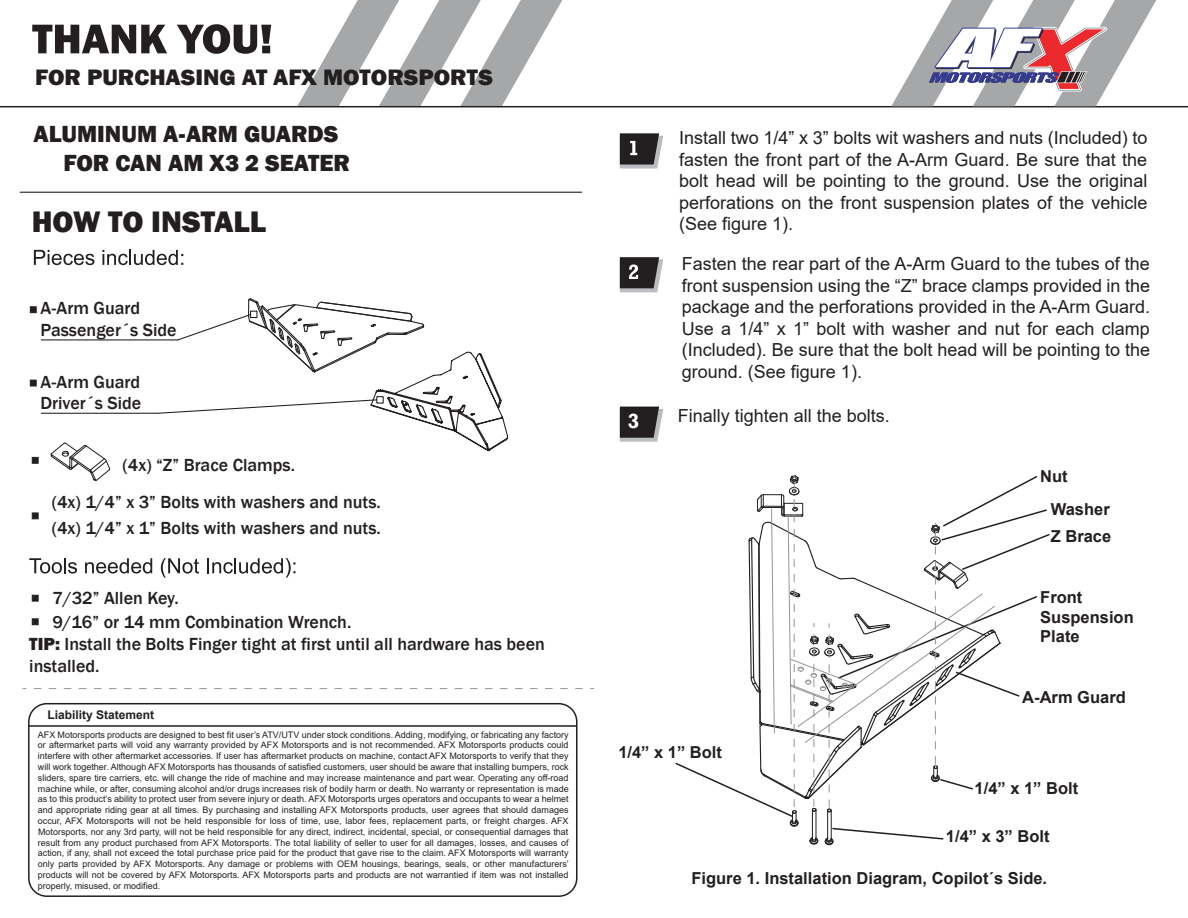
<style>
.page{position:relative;width:1188px;height:918px;background:#fff}
.page>*{position:absolute;margin:0;border:0;box-sizing:border-box;transform-origin:0 0}
.t1{font:800 30.45px "Franklin Gothic";color:#231f20}
.t2{font:800 24px/28.8px "Franklin Gothic";color:#231f20}
.t3{font:800 22.95px "Franklin Gothic";color:#231f20;scale:1.04 1}
.t4{font:700 21px "Rockwell";color:#fff}
.t5{font:18px/21.6px "Arial";color:#231f20;text-align:justify}
.t6{font:500 18px/21.6px "Franklin Gothic";color:#231f20}
.t7{font:700 16.5px/19.8px "Arial";color:#231f20}
.t8{font:700 12px "Arial";color:#231f20}
.t9{font:9px/10.8px "Arial";color:#231f20;text-align:justify}
.s1{font-weight:800}
</style>
<div class="page">
<svg style="left:297px;top:0;width:265px;height:106px"></svg>
<svg style="left:34px;top:250px;width:60px;height:15px"></svg>
<svg style="left:103px;top:250px;width:80px;height:15px"></svg>
<svg style="left:29px;top:558px;width:48px;height:16px"></svg>
<svg style="left:85px;top:558px;width:67px;height:16px"></svg>
<svg style="left:161px;top:558px;width:38px;height:20px"></svg>
<svg style="left:207px;top:558px;width:88px;height:20px"></svg>
<hr style="left:41px;top:339px;width:137px;height:1px;background:#231f20">
<hr style="left:20px;top:192px;width:562px;height:1px;background:#231f20">
<svg style="left:620px;top:133px;width:43px;height:36px"></svg>
<svg style="left:32px;top:513px;width:7px;height:6px"></svg>
<div style="left:32px;top:457px;width:7px;height:7px;background:#231f20;border:1px solid #231f20"></div>
<svg style="left:32px;top:25px;width:135px;height:28px"></svg>
<svg style="left:177px;top:24px;width:94px;height:30px"></svg>
<svg style="left:32px;top:595px;width:7px;height:6px"></svg>
<svg style="left:620px;top:257px;width:43px;height:35px"></svg>
<div style="left:28px;top:703px;width:550px;height:194px;border:2px solid #231f20;border-radius:18px"></div>
<hr style="left:29px;top:725px;width:548px;height:2px;background:#231f20">
<div style="left:32px;top:618px;width:7px;height:7px;background:#231f20;border:1px solid #231f20"></div>
<div style="left:30px;top:306px;width:7px;height:7px;background:#231f20;border:1px solid #231f20"></div>
<hr style="left:41px;top:413px;width:117px;height:1px;background:#231f20">
<div style="left:30px;top:380px;width:7px;height:6px;background:#231f20;border:1px solid #231f20"></div>
<svg style="left:34px;top:688px;width:560px;height:1px"></svg>
<hr style="left:0;top:106px;width:1188px;height:1px;background:#231f20">
<svg style="left:620px;top:407px;width:43px;height:35px"></svg>
<svg style="left:157px;top:298px;width:352px;height:154px"></svg>
<svg style="left:50px;top:442px;width:61px;height:39px"></svg>
<svg style="left:891px;top:0;width:265px;height:107px"></svg>
<svg style="left:675px;top:475px;width:375px;height:371px"></svg>
<h3 class="t3" style="left:35px;top:63px;width:442px">FOR PURCHASING AT AFX MOTORSPORTS</h3>
<h2 class="t2" style="left:63px;top:119px;width:288px;text-indent:-30px">ALUMINUM A-ARM GUARDS<br>FOR CAN AM X3 2 SEATER</h2>
<h1 class="t1" style="left:32px;top:202px;width:236px">HOW TO INSTALL</h1>
<h3 class="t6" style="left:40px;top:298px;width:138px">A-Arm Guard<br>Passenger´s Side</h3>
<h3 class="t6" style="left:40px;top:371px;width:102px">A-Arm Guard<br>Driver´s Side</h3>
<h3 class="t6" style="left:123px;top:454px;width:174px">(4x) “Z” Brace Clamps.</h3>
<h3 class="t6" style="left:52px;top:492px;width:331px">(4x) 1/4” x 3” Bolts with washers and nuts.</h3>
<h3 class="t6" style="left:52px;top:517px;width:331px">(4x) 1/4” x 1” Bolts with washers and nuts.</h3>
<h3 class="t6" style="left:52px;top:587px;width:300px;line-height:23.7px">7/32” Allen Key.<br>9/16” or 14 mm Combination Wrench.</h3>
<h3 class="t6" style="left:29px;top:634px;width:517px"><span class="s1">TIP:</span> Install the Bolts Finger tight at first until all hardware has been installed.</h3>
<h3 class="t8" style="left:48px;top:706px;width:108px">Liability Statement</h3>
<p class="t9" style="left:38px;top:729px;width:533px">AFX Motorsports products are designed to best fit user’s ATV/UTV under stock conditions. Adding, modifying, or fabricating any factory or aftermarket parts will void any warranty provided by AFX Motorsports and is not recommended. AFX Motorsports products could interfere with other aftermarket accessories. If user has aftermarket products on machine, contact AFX Motorsports to verify that they will work together. Although AFX Motorsports has thousands of satisfied customers, user should be aware that installing bumpers, rock sliders, spare tire carriers, etc. will change the ride of machine and may increase maintenance and part wear. Operating any off-road machine while, or after, consuming alcohol and/or drugs increases risk of bodily harm or death. No warranty or representation is made as to this product’s ability to protect user from severe injury or death. AFX Motorsports urges operators and occupants to wear a helmet and appropriate riding gear at all times. By purchasing and installing AFX Motorsports products, user agrees that should damages occur, AFX Motorsports will not be held responsible for loss of time, use, labor fees, replacement parts, or freight charges. AFX Motorsports, nor any 3rd party, will not be held responsible for any direct, indirect, incidental, special, or consequential damages that result from any product purchased from AFX Motorsports. The total liability of seller to user for all damages, losses, and causes of action, if any, shall not exceed the total purchase price paid for the product that gave rise to the claim. AFX Motorsports will warranty only parts provided by AFX Motorsports. Any damage or problems with OEM housings, bearings, seals, or other manufacturers’ products will not be covered by AFX Motorsports. AFX Motorsports parts and products are not warrantied if item was not installed properly, misused, or modified.</p>
<h3 class="t4" style="left:628px;top:409px;width:13px">3</h3>
<p class="t5" style="left:679px;top:127px;width:470px">Install two 1/4” x 3” bolts wit washers and nuts (Included) to fasten the front part of the A-Arm Guard. Be sure that the bolt head will be pointing to the ground. Use the original perforations on the front suspension plates of the vehicle (See figure 1).</p>
<p class="t5" style="left:682px;top:253px;width:470px">Fasten the rear part of the A-Arm Guard to the tubes of the front suspension using the “Z” brace clamps provided in the package and the perforations provided in the A-Arm Guard.<br>Use a 1/4” x 1” bolt with washer and nut for each clamp (Included). Be sure that the bolt head will be pointing to the ground. (See figure 1).</p>
<h3 class="t5" style="left:678px;top:404px;width:214px">Finally tighten all the bolts.</h3>
<h3 class="t7" style="left:1051px;top:459px;width:60px;line-height:33.6px;text-indent:-10px">Nut<br>Washer</h3>
<h3 class="t7" style="left:1051px;top:527px;width:62px">Z Brace</h3>
<h3 class="t7" style="left:1040px;top:587px;width:95px">Front<br>Suspension<br>Plate</h3>
<h3 class="t7" style="left:1022px;top:688px;width:105px">A-Arm Guard</h3>
<h3 class="t7" style="left:618px;top:742px;width:105px">1/4” x 1” Bolt</h3>
<h3 class="t7" style="left:975px;top:778px;width:105px">1/4” x 1” Bolt</h3>
<h3 class="t7" style="left:946px;top:826px;width:105px">1/4” x 3” Bolt</h3>
<h3 class="t7" style="left:691px;top:868px;width:357px">Figure 1. Installation Diagram, Copilot´s Side.</h3>
</div>
